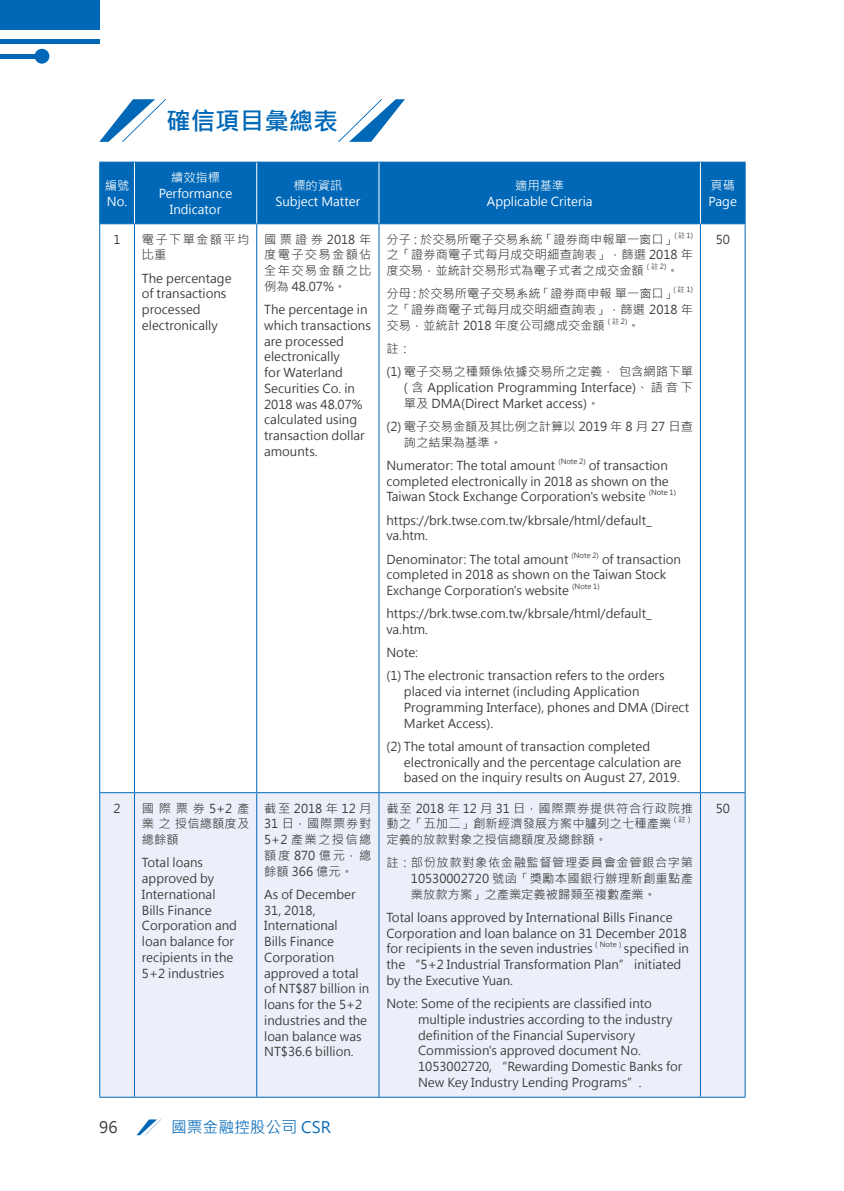
<style>
.page{position:relative;width:844px;height:1191px;background:#fff}
.page>*{position:absolute;margin:0;border:0;box-sizing:border-box;transform-origin:0 0}
.t1{font:700 24.5px "Microsoft Jheng Hei";color:#0068b7}
.t2{font:15.75px "Microsoft Jheng Hei";color:#0068b7}
.t3{font:15.75px "Microsoft Jheng Hei";color:#3e3a39}
.t4{font:12.25px/15.8px "Microsoft Jheng Hei";color:#3e3a39}
.t5{font:12.25px/15.8px "Microsoft Jheng Hei";color:#fff;text-align:center}
.t6{font:12.25px/23.3px "Microsoft Jheng Hei";letter-spacing:.05em;color:#3e3a39}
.t7{font:12.25px/15.8px "Microsoft Jheng Hei";letter-spacing:.11em;color:#3e3a39}
.t8{font:7.17px "Microsoft Jheng Hei";color:#3e3a39}
</style>
<div class="page">
<svg style="left:99px;top:99px;width:67px;height:43px"></svg>
<svg style="left:338px;top:99px;width:67px;height:43px"></svg>
<div style="left:100px;top:163px;width:644px;height:60px;background:#0068b7"></div>
<div style="left:100px;top:793px;width:644px;height:303px;background:#eaeff9"></div>
<hr style="left:99px;top:224px;width:1px;height:568px;background:#0068b7">
<hr style="left:134px;top:224px;width:1px;height:568px;background:#0068b7">
<hr style="left:256px;top:224px;width:1px;height:568px;background:#0068b7">
<hr style="left:378px;top:224px;width:1px;height:568px;background:#0068b7">
<hr style="left:699px;top:224px;width:1px;height:568px;background:#0068b7">
<hr style="left:744px;top:224px;width:1px;height:568px;background:#0068b7">
<hr style="left:99px;top:162px;width:35px;height:1px;background:#0068b7">
<hr style="left:99px;top:163px;width:1px;height:60px;background:#0068b7">
<hr style="left:134px;top:162px;width:123px;height:1px;background:#0068b7">
<hr style="left:257px;top:162px;width:122px;height:1px;background:#0068b7">
<hr style="left:379px;top:162px;width:321px;height:1px;background:#0068b7">
<hr style="left:700px;top:162px;width:45px;height:1px;background:#0068b7">
<hr style="left:744px;top:163px;width:1px;height:60px;background:#0068b7">
<hr style="left:99px;top:223px;width:35px;height:1px;background:#0068b7">
<hr style="left:134px;top:223px;width:123px;height:1px;background:#0068b7">
<hr style="left:257px;top:223px;width:122px;height:1px;background:#0068b7">
<hr style="left:379px;top:223px;width:321px;height:1px;background:#0068b7">
<hr style="left:700px;top:223px;width:45px;height:1px;background:#0068b7">
<hr style="left:99px;top:792px;width:35px;height:1px;background:#0068b7">
<hr style="left:99px;top:793px;width:1px;height:303px;background:#0068b7">
<hr style="left:134px;top:792px;width:123px;height:1px;background:#0068b7">
<hr style="left:134px;top:793px;width:1px;height:303px;background:#0068b7">
<hr style="left:257px;top:792px;width:122px;height:1px;background:#0068b7">
<hr style="left:256px;top:793px;width:1px;height:303px;background:#0068b7">
<hr style="left:379px;top:792px;width:321px;height:1px;background:#0068b7">
<hr style="left:378px;top:793px;width:1px;height:303px;background:#0068b7">
<hr style="left:700px;top:792px;width:45px;height:1px;background:#0068b7">
<hr style="left:699px;top:793px;width:1px;height:303px;background:#0068b7">
<hr style="left:744px;top:793px;width:1px;height:303px;background:#0068b7">
<hr style="left:99px;top:1096px;width:35px;height:1px;background:#0068b7">
<hr style="left:134px;top:1096px;width:123px;height:1px;background:#0068b7">
<hr style="left:257px;top:1096px;width:122px;height:1px;background:#0068b7">
<hr style="left:379px;top:1096px;width:321px;height:1px;background:#0068b7">
<hr style="left:700px;top:1096px;width:45px;height:1px;background:#0068b7">
<hr style="left:134px;top:163px;width:1px;height:60px;background:#fff">
<hr style="left:256px;top:163px;width:1px;height:60px;background:#fff">
<hr style="left:378px;top:163px;width:1px;height:60px;background:#fff">
<hr style="left:699px;top:163px;width:1px;height:60px;background:#fff">
<div style="left:0;top:0;width:99px;height:30px;background:#0068b7"></div>
<div style="left:0;top:39px;width:99px;height:5px;background:#0068b7"></div>
<div style="left:0;top:54px;width:42px;height:5px;background:#0068b7"></div>
<div style="left:34px;top:49px;width:15px;height:15px;background:#0068b7;border-radius:50%"></div>
<svg style="left:137px;top:1119px;width:24px;height:16px"></svg>
<h1 class="t1" style="left:166px;top:106px;width:173px">確信項目彙總表</h1>
<p class="t5" style="left:105px;top:177px;width:26px;text-align:left">編號<br>No.</p>
<p class="t5" style="left:159px;top:170px;width:75px">績效指標<br>Performance<br>Indicator</p>
<p class="t5" style="left:275px;top:177px;width:86px">標的資訊<br>Subject Matter</p>
<p class="t5" style="left:486px;top:177px;width:107px">適用基準<br>Applicable Criteria</p>
<p class="t5" style="left:708px;top:177px;width:30px;text-align:left">頁碼<br>Page</p>
<p class="t4" style="left:113px;top:231px;width:9px">1</p>
<p class="t7" style="left:142px;top:231px;width:109px">電子下單金額平均比重</p>
<p class="t4" style="left:142px;top:270px;width:91px">The percentage of transactions processed electronically</p>
<p class="t4" style="left:386px;top:231px;width:291px">分子：於交易所電子交易系統「證券商申報單一窗口」</p>
<p class="t8" style="left:674px;top:230px;width:20px">(註1)</p>
<p class="t4" style="left:386px;top:247px;width:308px">之「證券商電子式每月成交明細查詢表」，篩選 2018 年度交易，並統計交易形式為電子式者之成交金額</p>
<p class="t4" style="left:264px;top:231px;width:109px;text-align:justify">國票證券2018年度電子交易金額佔全年交易金額之比例為 48.07%。</p>
<p class="t4" style="left:264px;top:302px;width:108px">The percentage in which transactions are processed electronically<br>for Waterland<br>Securities Co. in<br>2018 was 48.07% calculated using transaction dollar amounts.</p>
<p class="t4" style="left:715px;top:231px;width:16px">50</p>
<p class="t8" style="left:646px;top:262px;width:21px">(註2)</p>
<p class="t4" style="left:386px;top:259px;width:293px;line-height:23.3px;text-align:right">。<br>分母：於交易所電子交易系統「證券商申報 單一窗口」</p>
<p class="t8" style="left:673px;top:285px;width:21px">( 註 1)</p>
<p class="t4" style="left:386px;top:302px;width:308px">之「證券商電子式每月成交明細查詢表」，篩選 2018 年交易，並統計 2018 年度公司總成交金額</p>
<p class="t8" style="left:607px;top:317px;width:21px">(註2)</p>
<p class="t4" style="left:627px;top:317px;width:14px">。</p>
<p class="t4" style="left:386px;top:337px;width:308px;line-height:23.3px">註：<br>(1) 電子交易之種類係依據交易所之定義， 包含網路下單</p>
<p class="t4" style="left:404px;top:379px;width:290px">( 含 Application Programming Interface)、語音下單及 DMA(Direct Market access)。</p>
<p class="t4" style="left:404px;top:418px;width:290px;text-indent:-17px">(2) 電子交易金額及其比例之計算以 2019 年 8 月 27 日查詢之結果為基準。</p>
<p class="t4" style="left:386px;top:457px;width:170px">Numerator: The total amount</p>
<p class="t8" style="left:558px;top:457px;width:29px">(Note 2)</p>
<p class="t4" style="left:386px;top:457px;width:284px;text-align:justify;text-indent:202px">of transaction completed electronically in 2018 as shown on the Taiwan Stock Exchange Corporation's website</p>
<p class="t8" style="left:648px;top:488px;width:29px">(Note 1)</p>
<p class="t4" style="left:386px;top:512px;width:267px">https://brk.twse.com.tw/kbrsale/html/default_ va.htm.</p>
<p class="t4" style="left:386px;top:551px;width:183px">Denominator: The total amount</p>
<p class="t8" style="left:571px;top:550px;width:29px">(Note 2)</p>
<p class="t4" style="left:386px;top:551px;width:296px;text-indent:215px">of transaction completed in 2018 as shown on the Taiwan Stock<br>Exchange Corporation's website</p>
<p class="t8" style="left:572px;top:582px;width:29px">(Note 1)</p>
<p class="t4" style="left:386px;top:606px;width:267px">https://brk.twse.com.tw/kbrsale/html/default_ va.htm.</p>
<p class="t4" style="left:386px;top:641px;width:280px;line-height:23.3px">Note:<br>(1) The electronic transaction refers to the orders</p>
<p class="t4" style="left:404px;top:684px;width:286px">placed via internet (including Application<br>Programming Interface), phones and DMA (Direct<br>Market Access).</p>
<p class="t4" style="left:404px;top:738px;width:279px;text-indent:-18px">(2) The total amount of transaction completed electronically and the percentage calculation are based on the inquiry results on August 27, 2019.</p>
<p class="t4" style="left:113px;top:800px;width:9px">2</p>
<p class="t4" style="left:142px;top:800px;width:109px;text-align:justify">國 際 票 券 5+2 產業 之 授信總額度及總餘額</p>
<p class="t4" style="left:142px;top:855px;width:96px">Total loans approved by<br>International<br>Bills Finance<br>Corporation and loan balance for recipients in the<br>5+2 industries</p>
<p class="t4" style="left:264px;top:800px;width:109px;text-align:justify">截至 2018 年 12 月31 日，國際票券對5+2 產業之授信總額度 870 億元，總餘額 366 億元。</p>
<p class="t4" style="left:264px;top:886px;width:107px">As of December<br>31, 2018,<br>International<br>Bills Finance<br>Corporation approved a total of NT$87 billion in loans for the 5+2 industries and the loan balance was<br>NT$36.6 billion.</p>
<p class="t3" style="left:99px;top:1117px;width:20px">96</p>
<p class="t2" style="left:171px;top:1117px;width:161px">國票金融控股公司 CSR</p>
<p class="t4" style="left:386px;top:800px;width:308px">截至 2018 年 12 月 31 日，國際票券提供符合行政院推動之「五加二」創新經濟發展方案中臚列之七種產業</p>
<p class="t8" style="left:671px;top:815px;width:23px">（註）</p>
<p class="t6" style="left:386px;top:828px;width:308px">定義的放款對象之授信總額度及總餘額。<br>註：部份放款對象依金融監督管理委員會金管銀合字第</p>
<p class="t4" style="left:411px;top:870px;width:283px">10530002720 號函「獎勵本國銀行辦理新創重點產業放款方案」之產業定義被歸類至複數產業。</p>
<p class="t4" style="left:386px;top:909px;width:302px">Total loans approved by International Bills Finance<br>Corporation and loan balance on 31 December 2018 for recipients in the seven industries</p>
<p class="t8" style="left:592px;top:940px;width:33px">（Note）</p>
<p class="t4" style="left:386px;top:941px;width:304px;text-indent:237px">specified in the “5+2 Industrial Transformation Plan” initiated by the Executive Yuan.</p>
<p class="t4" style="left:418px;top:995px;width:266px;text-indent:-32px">Note: Some of the recipients are classified into multiple industries according to the industry definition of the Financial Supervisory Commission's approved document No.<br>1053002720, “Rewarding Domestic Banks for New Key Industry Lending Programs”.</p>
<p class="t4" style="left:715px;top:800px;width:16px">50</p>
</div>
